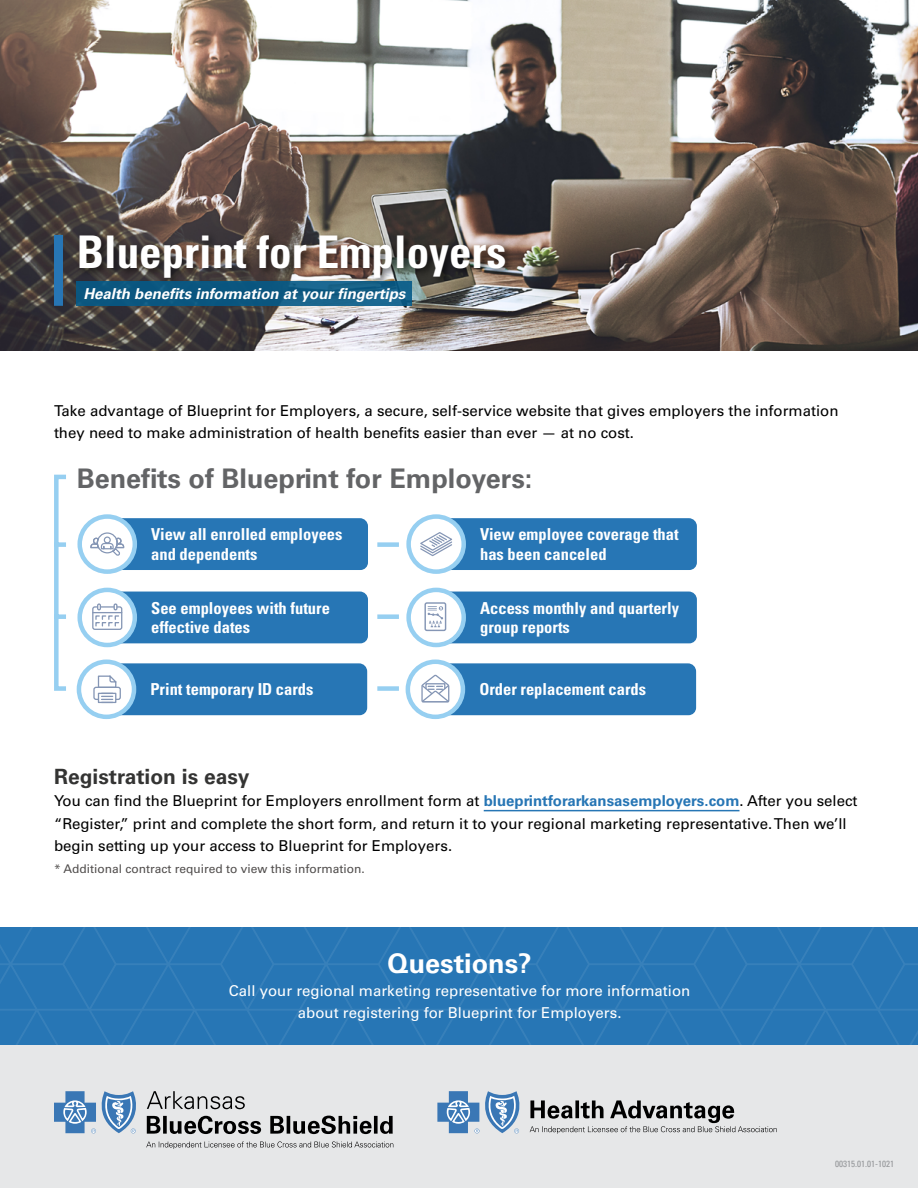
<style>
.page{position:relative;width:918px;height:1188px;background:#fff}
.page>*{position:absolute;margin:0;border:0;box-sizing:border-box;transform-origin:0 0}
.t1{font:700 condensed 45px "Univers LT Std";color:#fff}
.t2{font:700 27px "Univers LT Std";color:#636466}
.H2_-_White{font:700 27px "Univers LT Std";color:#fff}
.t3{font:700 21px "Univers LT Std";color:#343433}
.callout_box_text{font:700 condensed 16.5px/19.8px "Univers LT Std";color:#fff}
.t4{font:15px/22.5px "Univers LT Std";color:#000}
.t5{font:15px/22.5px "Univers LT Std";color:#fff;text-align:center}
.t6{font:italic 700 15px "Univers LT Std";color:#fff}
.Note_text{font:12px "Univers LT Std";color:#504d4c}
.t7{font:condensed 9px "Univers LT Std";color:#939598}
.s1{font-weight:700;color:#2776b5}
</style>
<div class="page">
<img style="left:0;top:0;width:918px;height:351px">
<div style="left:76px;top:231px;width:439px;height:57px;background:#000;opacity:.6"></div>
<div style="left:77px;top:281px;width:335px;height:24px;background:linear-gradient(to right,#08537d,#16628a)"></div>
<svg style="left:0;top:927px;width:918px;height:118px;background:#2876b5"></svg>
<svg style="left:80px;top:517px;width:55px;height:55px"></svg>
<div style="left:77px;top:514px;width:60px;height:60px;border:4px solid #96cff1;border-radius:50%"></div>
<svg style="left:90px;top:518px;width:278px;height:52px;background:#4488be"></svg>
<svg style="left:80px;top:590px;width:55px;height:55px"></svg>
<div style="left:77px;top:588px;width:60px;height:59px;border:4px solid #96cff1;border-radius:50%"></div>
<svg style="left:79px;top:662px;width:55px;height:55px"></svg>
<div style="left:77px;top:660px;width:59px;height:59px;border:4px solid #96cff1;border-radius:50%"></div>
<svg style="left:409px;top:517px;width:55px;height:55px"></svg>
<div style="left:406px;top:514px;width:60px;height:60px;border:4px solid #96cff1;border-radius:50%"></div>
<svg style="left:409px;top:590px;width:55px;height:55px"></svg>
<div style="left:406px;top:588px;width:60px;height:59px;border:4px solid #96cff1;border-radius:50%"></div>
<hr style="left:484px;top:810px;width:255px;height:1px;background:#2776b5">
<svg style="left:408px;top:662px;width:55px;height:55px"></svg>
<div style="left:406px;top:660px;width:59px;height:59px;border:4px solid #96cff1;border-radius:50%"></div>
<div style="left:54px;top:475px;width:14px;height:72px;border:4px solid #96cff1"></div>
<div style="left:377px;top:542px;width:22px;height:5px;background:#96cff1"></div>
<svg style="left:54px;top:538px;width:14px;height:153px"></svg>
<div style="left:377px;top:614px;width:22px;height:5px;background:#96cff1"></div>
<div style="left:377px;top:686px;width:22px;height:5px;background:#96cff1"></div>
<svg style="left:428px;top:592px;width:269px;height:51px;background:#3d84bd"></svg>
<div style="left:424px;top:602px;width:22px;height:29px;border:1px solid #8596b5;border-radius:2px"></div>
<svg style="left:419px;top:518px;width:278px;height:52px;background:#4488bf"></svg>
<div style="left:92px;top:606px;width:30px;height:24px;border:1px solid #8596b5;border-radius:2px"></div>
<svg style="left:93px;top:592px;width:275px;height:51px;background:#4186be"></svg>
<div style="left:93px;top:687px;width:28px;height:13px;border:1px solid #8596b5;border-radius:2px"></div>
<svg style="left:97px;top:663px;width:270px;height:52px;background:#4086bd"></svg>
<svg style="left:420px;top:663px;width:276px;height:52px;background:#4488bf"></svg>
<div style="left:54px;top:235px;width:9px;height:71px;background:#2776b5"></div>
<div style="left:0;top:1045px;width:918px;height:143px;background:#e6e7e8"></div>
<svg style="left:54px;top:1091px;width:339px;height:43px"></svg>
<svg style="left:146px;top:1141px;width:247px;height:8px"></svg>
<svg style="left:437px;top:1091px;width:340px;height:43px"></svg>
<h1 class="t1" style="left:77px;top:224px;width:431px">Blueprint for Employers</h1>
<p class="t6" style="left:83px;top:285px;width:324px">Health benefits information at your fingertips</p>
<p class="t4" style="left:54px;top:399px;width:786px">Take advantage of Blueprint for Employers, a secure, self-service website that gives employers the information they need to make administration of health benefits easier than ever — at no cost.</p>
<h2 class="t2" style="left:77px;top:462px;width:457px">Benefits of Blueprint for Employers:</h2>
<p class="callout_box_text" style="left:151px;top:524px;width:193px">View all enrolled employees and dependents</p>
<p class="callout_box_text" style="left:151px;top:598px;width:180px">See employees with future effective dates</p>
<p class="callout_box_text" style="left:480px;top:524px;width:200px">View employee coverage that has been canceled</p>
<p class="callout_box_text" style="left:480px;top:598px;width:200px">Access monthly and quarterly group reports</p>
<p class="callout_box_text" style="left:150px;top:679px;width:165px">Print temporary ID cards</p>
<p class="callout_box_text" style="left:479px;top:679px;width:168px">Order replacement cards</p>
<h3 class="t3" style="left:54px;top:764px;width:197px">Registration is easy</h3>
<p class="t4" style="left:54px;top:790px;width:805px">You can find the Blueprint for Employers enrollment form at <span class="s1">blueprintforarkansasemployers.com</span>. After you select “Register,” print and complete the short form, and return it to your regional marketing representative. Then we’ll begin setting up your access to Blueprint for Employers.</p>
<p class="Note_text" style="left:54px;top:861px;width:312px">* Additional contract required to view this information.</p>
<h2 class="H2_-_White" style="left:388px;top:948px;width:146px">Questions?</h2>
<p class="t5" style="left:229px;top:979px;width:463px">Call your regional marketing representative for more information about registering for Blueprint for Employers.</p>
<p class="t7" style="left:835px;top:1158px;width:60px">00315.01.01-1021</p>
</div>
